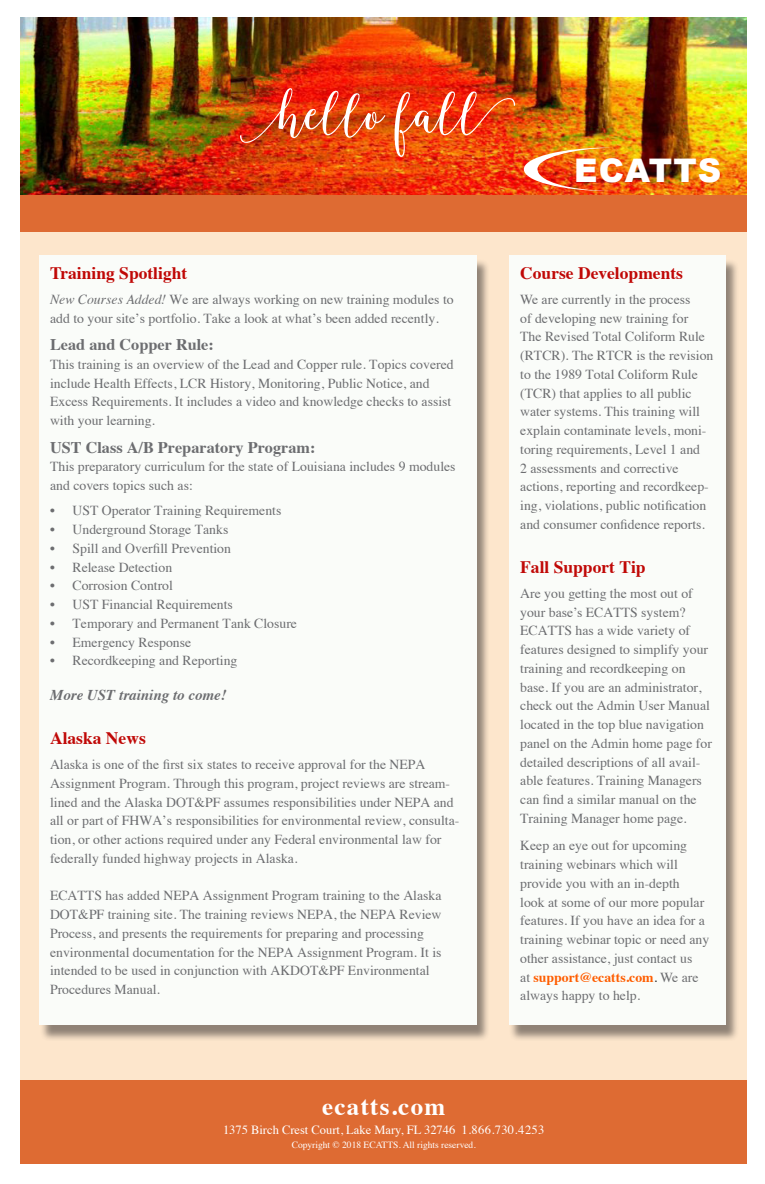
<style>
.page{position:relative;width:765px;height:1184px;background:#fff}
.page>*{position:absolute;margin:0;border:0;box-sizing:border-box;transform-origin:0 0}
.t1{font:61.25px "Blingtastic Script";letter-spacing:.01em;color:#fff}
.t2{font:900 32.5px "Arial";letter-spacing:.03em;color:#fff}
.t3{font:700 25px "Times";letter-spacing:.05em;color:#fff}
.t4{font:700 17.5px "Times";color:#c00806}
.t5{font:700 16.25px "Times";color:#6c6d70}
.t6{font:italic 700 15px "Times";color:#6c6d70}
.t7{font:13.75px/18.8px "Times";color:#6c6d70}
.t8{font:12.5px "Times";color:#fff}
.t9{font:9.5px "Times";color:#fff}
.s1{font-style:italic}
.s2{font-weight:700;color:#ff5d00}
.s3{color:#231f20}
</style>
<div class="page">
<img style="left:20px;top:18px;width:727px;height:177px">
<div style="left:20px;top:219px;width:727px;height:888px;background:#fde6cc"></div>
<div style="left:40px;top:258px;width:449px;height:784px;background:#231f20;opacity:.5"></div>
<div style="left:509px;top:258px;width:230px;height:784px;background:#231f20;opacity:.5"></div>
<div style="left:510px;top:254px;width:216px;height:770px;background:#fafcf9"></div>
<div style="left:39px;top:254px;width:438px;height:770px;background:#fafcf9"></div>
<div style="left:20px;top:195px;width:727px;height:37px;background:#de6b33"></div>
<div style="left:20px;top:1080px;width:727px;height:83px;background:#de6b33"></div>
<img style="left:524px;top:148px;width:89px;height:43px">
<p class="t1" style="left:240px;top:80px;width:277px">hello fall</p>
<p class="t2" style="left:574px;top:147px;width:149px">ECATTS</p>
<p class="t4" style="left:50px;top:256px;width:139px">Training Spotlight</p>
<p class="t7" style="left:50px;top:289px;width:405px"><span class="s1">New Courses Added!</span> We are always working on new training modules to add to your site’s portfolio. Take a look at what’s been added recently.</p>
<p class="t5" style="left:50px;top:329px;width:165px">Lead and Copper Rule:</p>
<p class="t7" style="left:50px;top:354px;width:405px">This training is an overview of the Lead and Copper rule. Topics covered include Health Effects, LCR History, Monitoring, Public Notice, and</p>
<p class="t7" style="left:50px;top:391px;width:403px">Excess Requirements. It includes a video and knowledge checks to assist with your learning.</p>
<p class="t5" style="left:50px;top:431px;width:267px">UST Class A/B Preparatory Program:</p>
<p class="t7" style="left:50px;top:456px;width:407px">This preparatory curriculum for the state of Louisiana includes 9 modules and covers topics such as:</p>
<p class="t7" style="left:50px;top:500px;width:233px">• UST Operator Training Requirements</p>
<p class="t7" style="left:50px;top:519px;width:180px">• Underground Storage Tanks</p>
<p class="t7" style="left:50px;top:537px;width:183px">• Spill and Overfill Prevention</p>
<p class="t7" style="left:50px;top:556px;width:124px">• Release Detection</p>
<p class="t7" style="left:50px;top:575px;width:124px">• Corrosion Control</p>
<p class="t7" style="left:50px;top:594px;width:184px">• UST Financial Requirements</p>
<p class="t7" style="left:50px;top:612px;width:249px">• Temporary and Permanent Tank Closure</p>
<p class="t7" style="left:50px;top:631px;width:143px">• Emergency Response</p>
<p class="t7" style="left:50px;top:650px;width:189px">• Recordkeeping and Reporting</p>
<p class="t6" style="left:50px;top:681px;width:178px">More UST training to come!</p>
<p class="t4" style="left:50px;top:721px;width:97px">Alaska News</p>
<p class="t7" style="left:50px;top:754px;width:377px">Alaska is one of the first six states to receive approval for the NEPA</p>
<p class="t7" style="left:50px;top:772px;width:411px">Assignment Program. Through this program, project reviews are stream&shy;lined and the Alaska DOT&amp;PF assumes responsibilities under NEPA and all or part of FHWA’s responsibilities for environmental review, consulta&shy;tion, or other actions required under any Federal environmental law for federally funded highway projects in Alaska.</p>
<p class="t7" style="left:50px;top:885px;width:393px;text-align:justify">ECATTS has added NEPA Assignment Program training to the Alaska DOT&amp;PF training site. The training reviews NEPA, the NEPA Review Process, and presents the requirements for preparing and processing</p>
<p class="t7" style="left:50px;top:941px;width:393px">environmental documentation for the NEPA Assignment Program. It is intended to be used in conjunction with AKDOT&amp;PF Environmental</p>
<p class="t7" style="left:50px;top:979px;width:111px">Procedures Manual.</p>
<p class="t4" style="left:520px;top:256px;width:164px">Course Developments</p>
<p class="t7" style="left:520px;top:289px;width:195px">We are currently in the process<br>of developing new training for<br>The Revised Total Coliform Rule (RTCR). The RTCR is the revision to the 1989 Total Coliform Rule (TCR) that applies to all public water systems. This training will explain contaminate levels, moni&shy;toring requirements, Level 1 and</p>
<p class="t7" style="left:520px;top:457px;width:160px">2 assessments and corrective</p>
<p class="t7" style="left:520px;top:476px;width:190px">actions, reporting and recordkeep&shy;ing, violations, public notification and consumer confidence reports.</p>
<p class="t4" style="left:520px;top:550px;width:127px">Fall Support Tip</p>
<p class="t7" style="left:520px;top:582px;width:193px">Are you getting the most out of your base’s ECATTS system?<br>ECATTS has a wide variety of features designed to simplify your training and recordkeeping on base. If you are an administrator, check out the Admin User Manual located in the top blue navigation panel on the Admin home page for detailed descriptions of all avail&shy;able features. Training Managers can find a similar manual on the<br>Training Manager home page.</p>
<p class="t7" style="left:520px;top:835px;width:168px">Keep an eye out for upcoming training webinars which will</p>
<p class="t7" style="left:520px;top:872px;width:191px">provide you with an in-depth<br>look at some of our more popular features. If you have an idea for a training webinar topic or need any other assistance, just contact us<br>at <span class="s2">support@ecatts.com</span><span class="s3">.</span> We are always happy to help.</p>
<p class="t3" style="left:322px;top:1082px;width:125px">ecatts.com</p>
<p class="t8" style="left:223px;top:1117px;width:323px">1375 Birch Crest Court, Lake Mary, FL 32746 1.866.730.4253</p>
<p class="t9" style="left:292px;top:1135px;width:186px">Copyright © 2018 ECATTS. All rights reserved.</p>
</div>
